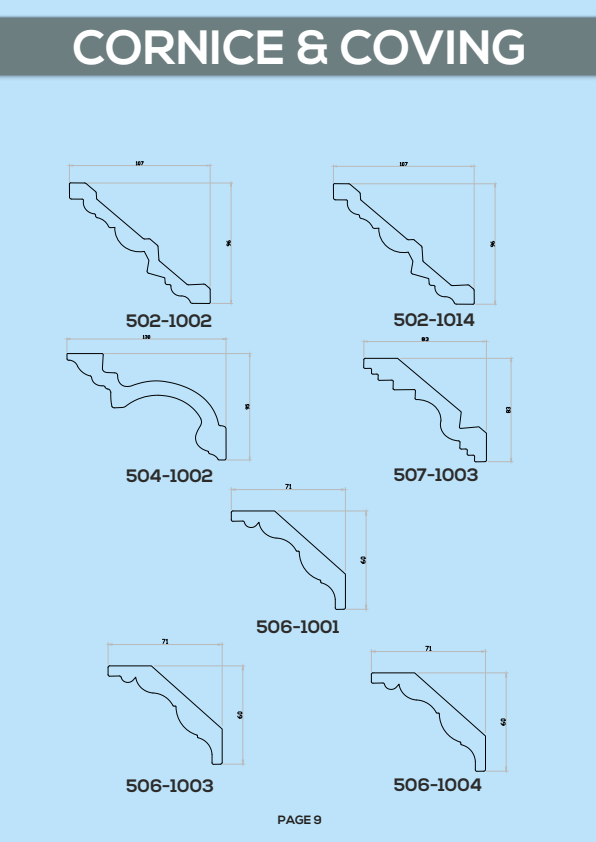
<style>
.page{position:relative;width:596px;height:842px;background:#fff}
.page>*{position:absolute;margin:0;border:0;box-sizing:border-box;transform-origin:0 0}
.t1{font:700 48px "Nexa";color:#fff}
.t2{font:700 18px "Nexa";color:#2c2b2a}
.t3{font:700 12px "Nexa";color:#22201e}
</style>
<div class="page">
<div style="left:0;top:0;width:595px;height:842px;background:#bce3fa"></div>
<div style="left:0;top:18px;width:595px;height:57px;background:#6c7e7f"></div>
<hr style="left:107px;top:642px;width:2px;height:22px;background:#bababa">
<hr style="left:221px;top:642px;width:2px;height:84px;background:#bababa">
<hr style="left:112px;top:644px;width:106px;height:1px;background:#bababa">
<svg style="left:162px;top:638px;width:6px;height:6px"></svg>
<hr style="left:154px;top:665px;width:91px;height:1px;background:#bababa">
<hr style="left:223px;top:763px;width:22px;height:2px;background:#bababa">
<hr style="left:242px;top:670px;width:1px;height:90px;background:#bababa">
<svg style="left:237px;top:711px;width:5px;height:8px"></svg>
<svg style="left:107px;top:665px;width:115px;height:100px"></svg>
<hr style="left:370px;top:649px;width:2px;height:22px;background:#bababa">
<hr style="left:484px;top:649px;width:2px;height:84px;background:#bababa">
<hr style="left:375px;top:651px;width:106px;height:1px;background:#bababa">
<svg style="left:425px;top:645px;width:6px;height:6px"></svg>
<hr style="left:417px;top:672px;width:91px;height:1px;background:#bababa">
<hr style="left:486px;top:770px;width:22px;height:2px;background:#bababa">
<hr style="left:505px;top:677px;width:1px;height:90px;background:#bababa">
<svg style="left:500px;top:718px;width:5px;height:7px"></svg>
<svg style="left:370px;top:672px;width:115px;height:100px"></svg>
<hr style="left:230px;top:487px;width:2px;height:22px;background:#bababa">
<hr style="left:344px;top:487px;width:2px;height:84px;background:#bababa">
<hr style="left:235px;top:489px;width:106px;height:1px;background:#bababa">
<svg style="left:285px;top:483px;width:6px;height:6px"></svg>
<svg style="left:230px;top:510px;width:138px;height:100px"></svg>
<svg style="left:69px;top:161px;width:163px;height:143px"></svg>
<svg style="left:332px;top:161px;width:164px;height:144px"></svg>
<svg style="left:363px;top:337px;width:149px;height:125px"></svg>
<hr style="left:104px;top:353px;width:147px;height:1px;background:#bababa">
<hr style="left:227px;top:459px;width:24px;height:2px;background:#bababa">
<hr style="left:249px;top:356px;width:1px;height:101px;background:#bababa">
<svg style="left:245px;top:404px;width:4px;height:6px"></svg>
<svg style="left:66px;top:335px;width:160px;height:125px"></svg>
<h1 class="t1" style="left:72px;top:28px;width:455px">CORNICE &amp; COVING</h1>
<p class="t2" style="left:126px;top:314px;width:88px">502-1002</p>
<p class="t2" style="left:126px;top:469px;width:89px">504-1002</p>
<p class="t2" style="left:256px;top:619px;width:84px">506-1001</p>
<p class="t2" style="left:393px;top:312px;width:83px">502-1014</p>
<p class="t2" style="left:393px;top:467px;width:87px">507-1003</p>
<p class="t2" style="left:126px;top:778px;width:90px">506-1003</p>
<p class="t3" style="left:278px;top:814px;width:45px">PAGE 9</p>
<p class="t2" style="left:393px;top:777px;width:90px">506-1004</p>
</div>
